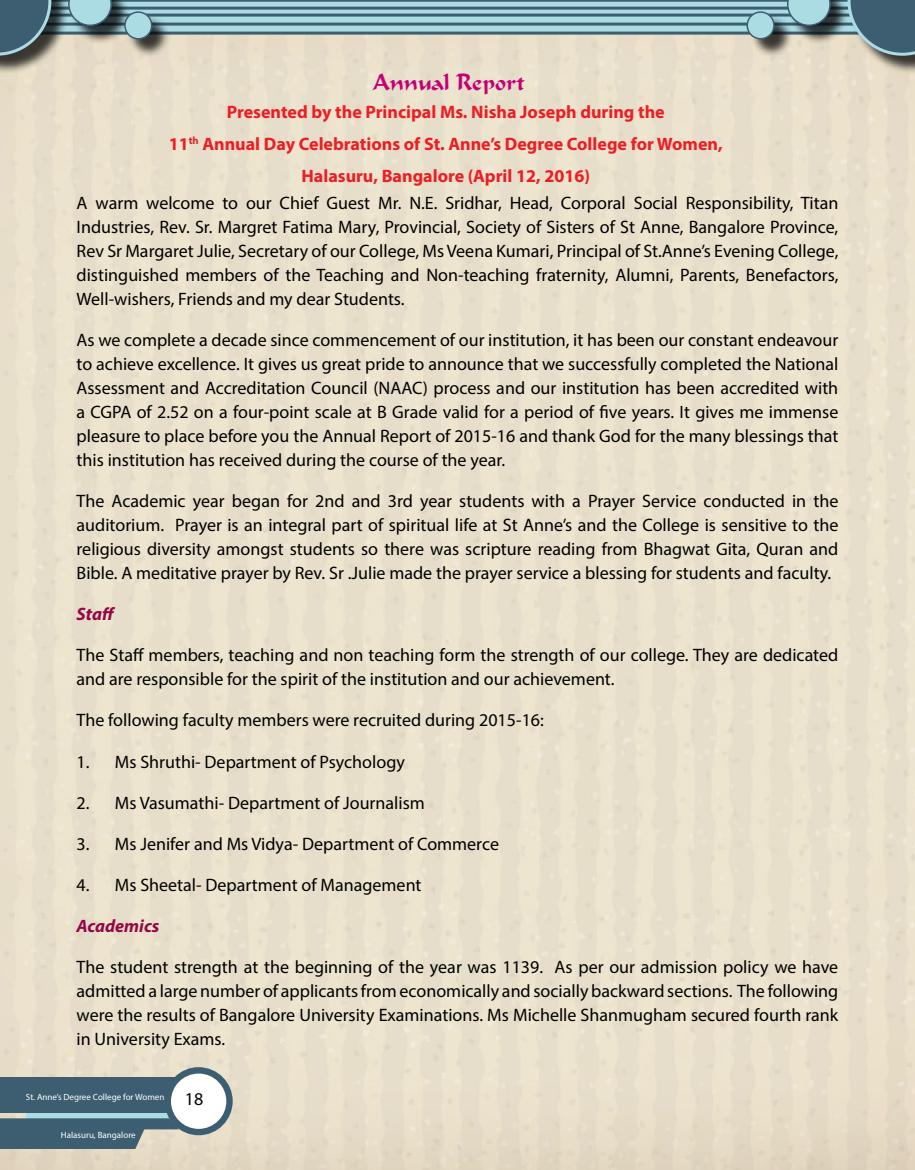
<style>
.page{position:relative;width:915px;height:1170px;background:#fff}
.page>*{position:absolute;margin:0;border:0;box-sizing:border-box;transform-origin:0 0}
.t1{font:24px "Flat Brush Normal";color:#c40075}
.t2{font:18px/24px "Myriad Pro";color:#000;text-align:justify}
.t3{font:700 18px/32.1px "Myriad Pro";color:#ed1d24;text-align:center}
.t4{font:italic 700 18px "Myriad Pro";color:#940645}
.t5{font:9px "Myriad Pro";color:#fff}
</style>
<div class="page">
<div style="left:0;top:56px;width:914px;height:1113px;background:#e8dfcb"></div>
<svg style="left:26px;top:1111px;width:142px;height:7px"></svg>
<div style="left:0;top:1076px;width:176px;height:35px;background:#3c5e70"></div>
<div style="left:164px;top:1067px;width:68px;height:68px;background:#3c5e70;border-radius:50%"></div>
<div style="left:171px;top:1073px;width:55px;height:55px;background:#fff;border-radius:50%"></div>
<svg style="left:0;top:1118px;width:179px;height:30px;background:#54707d"></svg>
<div style="left:849px;top:0;width:65px;height:74px;background:#000;opacity:.75"></div>
<div style="left:749px;top:14px;width:43px;height:44px;background:#e7dcc9"></div>
<div style="left:0;top:0;width:70px;height:74px;background:#000;opacity:.75"></div>
<svg style="left:0;top:0;width:914px;height:56px;background:#97aeaf"></svg>
<div style="left:127px;top:14px;width:44px;height:44px;background:#000;opacity:.75"></div>
<div style="left:125px;top:12px;width:27px;height:27px;background:#abdce4;border-radius:50%"></div>
<div style="left:124px;top:11px;width:28px;height:28px;border:2px solid #3c5e70;border-radius:50%"></div>
<h1 class="t1" style="left:373px;top:68px;width:152px">Annual Report</h1>
<p class="t3" style="left:169px;top:95px;width:555px">Presented by the Principal Ms. Nisha Joseph during the<br>11<sup>th</sup> Annual Day Celebrations of St. Anne’s Degree College for Women,<br>Halasuru, Bangalore (April 12, 2016)</p>
<p class="t2" style="left:77px;top:191px;width:763px">A warm welcome to our Chief Guest Mr. N.E. Sridhar, Head, Corporal Social Responsibility, Titan Industries, Rev. Sr. Margret Fatima Mary, Provincial, Society of Sisters of St Anne, Bangalore Province, Rev Sr Margaret Julie, Secretary of our College, Ms Veena Kumari, Principal of St.Anne’s Evening College, distinguished members of the Teaching and Non-teaching fraternity, Alumni, Parents, Benefactors, Well-wishers, Friends and my dear Students.</p>
<p class="t2" style="left:77px;top:328px;width:763px">As we complete a decade since commencement of our institution, it has been our constant endeavour to achieve excellence. It gives us great pride to announce that we successfully completed the National Assessment and Accreditation Council (NAAC) process and our institution has been accredited with a CGPA of 2.52 on a four-point scale at B Grade valid for a period of five years. It gives me immense pleasure to place before you the Annual Report of 2015-16 and thank God for the many blessings that this institution has received during the course of the year.</p>
<p class="t2" style="left:77px;top:489px;width:763px">The Academic year began for 2nd and 3rd year students with a Prayer Service conducted in the auditorium. Prayer is an integral part of spiritual life at St Anne’s and the College is sensitive to the religious diversity amongst students so there was scripture reading from Bhagwat Gita, Quran and Bible. A meditative prayer by Rev. Sr .Julie made the prayer service a blessing for students and faculty.</p>
<p class="t4" style="left:77px;top:602px;width:40px">Staff</p>
<p class="t2" style="left:77px;top:643px;width:763px">The Staff members, teaching and non teaching form the strength of our college. They are dedicated and are responsible for the spirit of the institution and our achievement.</p>
<p class="t2" style="left:77px;top:708px;width:468px">The following faculty members were recruited during 2015-16:</p>
<p class="t2" style="left:77px;top:749px;width:330px">1. Ms Shruthi- Department of Psychology</p>
<p class="t2" style="left:77px;top:790px;width:349px">2. Ms Vasumathi- Department of Journalism</p>
<p class="t2" style="left:77px;top:831px;width:424px">3. Ms Jenifer and Ms Vidya- Department of Commerce</p>
<p class="t2" style="left:77px;top:872px;width:346px">4. Ms Sheetal- Department of Management</p>
<p class="t4" style="left:77px;top:913px;width:84px">Academics</p>
<p class="t2" style="left:77px;top:954px;width:763px">The student strength at the beginning of the year was 1139. As per our admission policy we have admitted a large number of applicants from economically and socially backward sections. The following were the results of Bangalore University Examinations. Ms Michelle Shanmugham secured fourth rank in University Exams.</p>
<p class="t5" style="left:26px;top:1090px;width:140px">St. Anne’s Degree College for Women</p>
<p class="t5" style="left:61px;top:1129px;width:76px">Halasuru, Bangalore</p>
<p class="t2" style="left:185px;top:1086px;width:20px">18</p>
</div>
